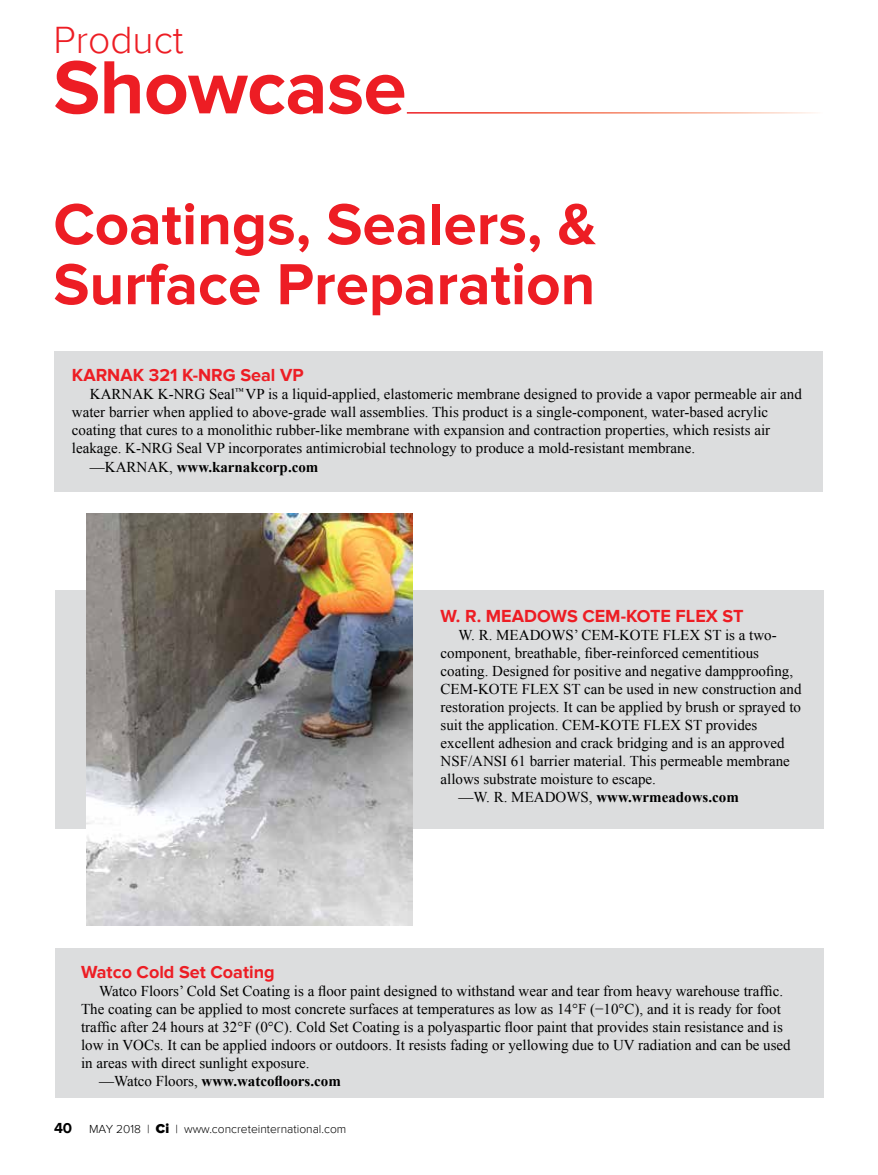
<style>
.page{position:relative;width:878px;height:1175px;background:#fff}
.page>*{position:absolute;margin:0;border:0;box-sizing:border-box;transform-origin:0 0}
.t1{font:700 78px "Proxima Nova";letter-spacing:-.01em;color:#ed1d24}
.t2{font:700 60px/60px "Proxima Nova";color:#ed1d24}
.t3{font:300 39px "Proxima Nova";color:#ed1d24}
.t4{font:700 18px "Proxima Nova";color:#ed1d24}
.t5{font:15px "Times New Roman";color:#000}
.t6{font:700 15px "Times New Roman";color:#000}
.t7{font:300 12px "Proxima Nova";color:#000}
.s1{font-weight:400}
.s2{font-weight:700;font-size:15px}
.s3{font-weight:900;font-size:13.5px}
</style>
<div class="page">
<div style="left:56px;top:948px;width:768px;height:149px;background:#dcddde"></div>
<div style="left:54px;top:351px;width:768px;height:140px;background:#dcddde"></div>
<div style="left:56px;top:590px;width:768px;height:238px;background:#dcddde"></div>
<img style="left:87px;top:513px;width:325px;height:412px">
<h3 class="t3" style="left:53px;top:18px;width:132px">Product</h3>
<h1 class="t1" style="left:53px;top:42px;width:354px">Showcase</h1>
<h2 class="t2" style="left:53px;top:195px;width:544px">Coatings, Sealers, &amp;<br>Surface Preparation</h2>
<p class="t4" style="left:72px;top:365px;width:233px">KARNAK 321 K-NRG Seal VP</p>
<p class="t5" style="left:90px;top:384px;width:713px">KARNAK K-NRG Seal<sup>™</sup> VP is a liquid-applied, elastomeric membrane designed to provide a vapor permeable air and</p>
<p class="t5" style="left:72px;top:402px;width:697px">water barrier when applied to above-grade wall assemblies. This product is a single-component, water-based acrylic</p>
<p class="t5" style="left:72px;top:420px;width:699px">coating that cures to a monolithic rubber-like membrane with expansion and contraction properties, which resists air</p>
<p class="t5" style="left:72px;top:438px;width:624px">leakage. K-NRG Seal VP incorporates antimicrobial technology to produce a mold-resistant membrane.</p>
<p class="t6" style="left:90px;top:456px;width:230px"><span class="s1">—KARNAK,</span> www.karnakcorp.com</p>
<p class="t4" style="left:440px;top:605px;width:304px">W. R. MEADOWS CEM-KOTE FLEX ST</p>
<p class="t5" style="left:458px;top:625px;width:320px">W. R. MEADOWS’ CEM-KOTE FLEX ST is a two-</p>
<p class="t5" style="left:440px;top:643px;width:320px">component, breathable, fiber-reinforced cementitious</p>
<p class="t5" style="left:440px;top:661px;width:354px">coating. Designed for positive and negative dampproofing,</p>
<p class="t5" style="left:440px;top:679px;width:362px">CEM-KOTE FLEX ST can be used in new construction and</p>
<p class="t5" style="left:440px;top:697px;width:362px">restoration projects. It can be applied by brush or sprayed to</p>
<p class="t5" style="left:440px;top:715px;width:318px">suit the application. CEM-KOTE FLEX ST provides</p>
<p class="t5" style="left:440px;top:733px;width:346px">excellent adhesion and crack bridging and is an approved</p>
<p class="t5" style="left:440px;top:751px;width:351px">NSF/ANSI 61 barrier material. This permeable membrane</p>
<p class="t5" style="left:440px;top:769px;width:217px">allows substrate moisture to escape.</p>
<p class="t6" style="left:458px;top:786px;width:282px"><span class="s1">—W. R. MEADOWS,</span> www.wrmeadows.com</p>
<p class="t4" style="left:81px;top:961px;width:195px">Watco Cold Set Coating</p>
<p class="t5" style="left:99px;top:980px;width:685px">Watco Floors’ Cold Set Coating is a floor paint designed to withstand wear and tear from heavy warehouse traffic.</p>
<p class="t5" style="left:81px;top:998px;width:701px">The coating can be applied to most concrete surfaces at temperatures as low as 14°F (−10°C), and it is ready for foot</p>
<p class="t5" style="left:81px;top:1016px;width:703px">traffic after 24 hours at 32°F (0°C). Cold Set Coating is a polyaspartic floor paint that provides stain resistance and is</p>
<p class="t5" style="left:81px;top:1034px;width:711px">low in VOCs. It can be applied indoors or outdoors. It resists fading or yellowing due to UV radiation and can be used</p>
<p class="t5" style="left:81px;top:1052px;width:230px">in areas with direct sunlight exposure.</p>
<p class="t6" style="left:99px;top:1070px;width:243px"><span class="s1">—Watco Floors,</span> www.watcofloors.com</p>
<p class="t7" style="left:54px;top:1121px;width:294px"><span class="s2">40</span> MAY 2018 | <span class="s3">Ci</span> | www.concreteinternational.com</p>
</div>
